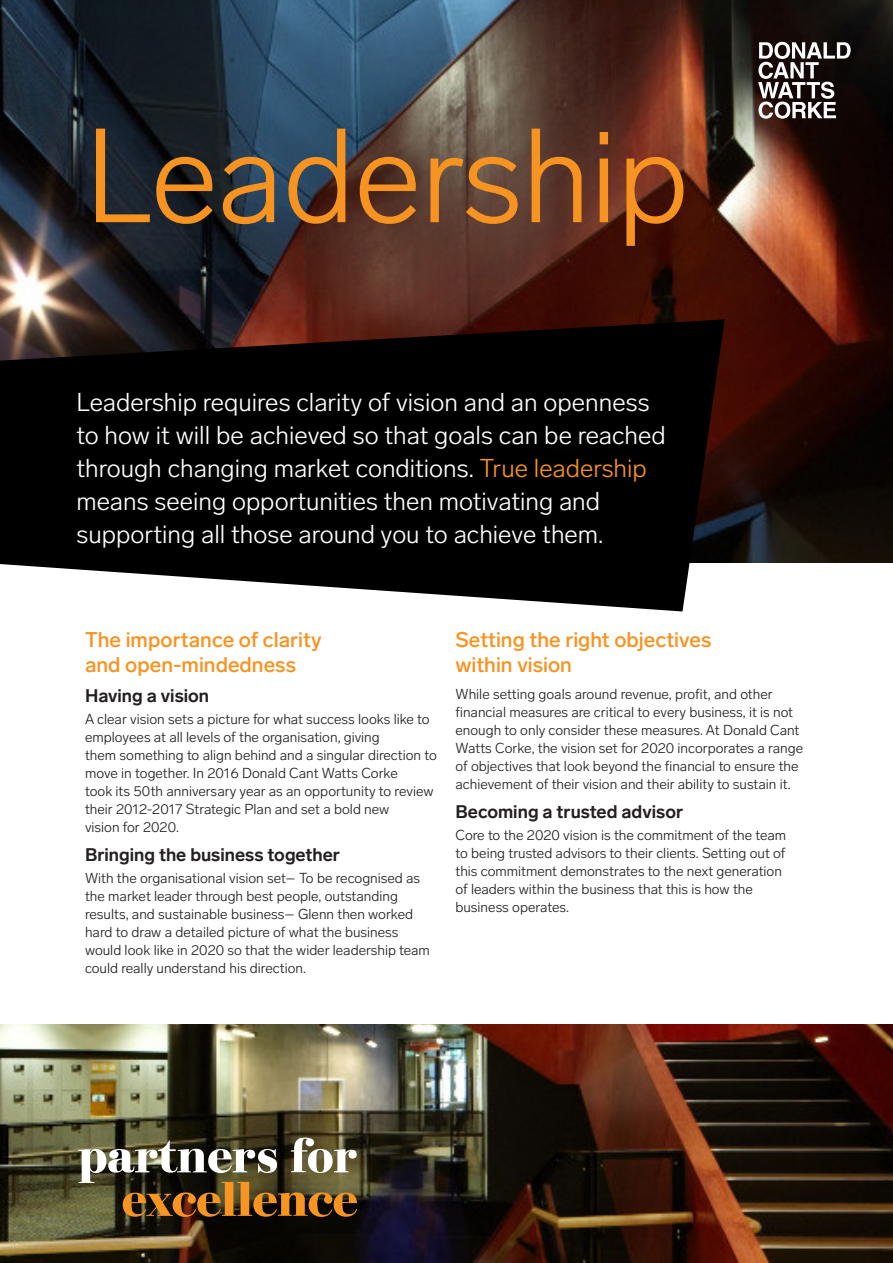
<style>
.page{position:relative;width:893px;height:1263px;background:#fff}
.page>*{position:absolute;margin:0;border:0;box-sizing:border-box;transform-origin:0 0}
.t1{font:300 131.85px "Lab Grotesque";color:#f79321}
.t2{font:300 25.5px/33px "Lab Grotesque";color:#fff}
.t3{font:500 21px/25.2px "Lab Grotesque";color:#f79321}
.t4{font:700 18px "Lab Grotesque";color:#231f20}
.t5{font:300 14.25px/18px "Lab Grotesque";color:#231f20}
.s1{color:#f79321}
</style>
<div class="page">
<img style="left:0;top:0;width:893px;height:1263px">
<div style="left:0;top:563px;width:893px;height:461px;background:#fff"></div>
<svg style="left:0;top:319px;width:725px;height:292px;background:#1b1817"></svg>
<svg style="left:78px;top:1137px;width:279px;height:80px;background:#736343"></svg>
<svg style="left:758px;top:42px;width:93px;height:77px"></svg>
<p class="t1" style="left:85px;top:99px;width:605px">Leadership</p>
<p class="t2" style="left:77px;top:386px;width:591px">Leadership requires clarity of vision and an openness to how it will be achieved so that goals can be reached through changing market conditions. <span class="s1">True leadership </span>means seeing opportunities then motivating and supporting all those around you to achieve them.</p>
<p class="t3" style="left:85px;top:627px;width:238px">The importance of clarity and open-mindedness</p>
<p class="t4" style="left:85px;top:685px;width:126px">Having a vision</p>
<p class="t5" style="left:85px;top:710px;width:346px">A clear vision sets a picture for what success looks like to employees at all levels of the organisation, giving</p>
<p class="t5" style="left:85px;top:746px;width:353px">them something to align behind and a singular direction to move in together. In 2016 Donald Cant Watts Corke</p>
<p class="t5" style="left:85px;top:782px;width:350px">took its 50th anniversary year as an opportunity to review their 2012-2017 Strategic Plan and set a bold new</p>
<p class="t5" style="left:85px;top:818px;width:95px">vision for 2020.</p>
<p class="t4" style="left:85px;top:844px;width:257px">Bringing the business together</p>
<p class="t5" style="left:85px;top:869px;width:337px">With the organisational vision set– To be recognised as the market leader through best people, outstanding</p>
<p class="t5" style="left:85px;top:905px;width:330px">results, and sustainable business– Glenn then worked hard to draw a detailed picture of what the business</p>
<p class="t5" style="left:85px;top:941px;width:346px">would look like in 2020 so that the wider leadership team could really understand his direction.</p>
<p class="t3" style="left:455px;top:627px;width:257px">Setting the right objectives within vision</p>
<p class="t5" style="left:455px;top:685px;width:349px">While setting goals around revenue, profit, and other financial measures are critical to every business, it is not enough to only consider these measures. At Donald Cant Watts Corke, the vision set for 2020 incorporates a range of objectives that look beyond the financial to ensure the achievement of their vision and their ability to sustain it.</p>
<p class="t4" style="left:455px;top:801px;width:229px">Becoming a trusted advisor</p>
<p class="t5" style="left:455px;top:826px;width:332px">Core to the 2020 vision is the commitment of the team to being trusted advisors to their clients. Setting out of this commitment demonstrates to the next generation of leaders within the business that this is how the business operates.</p>
</div>
